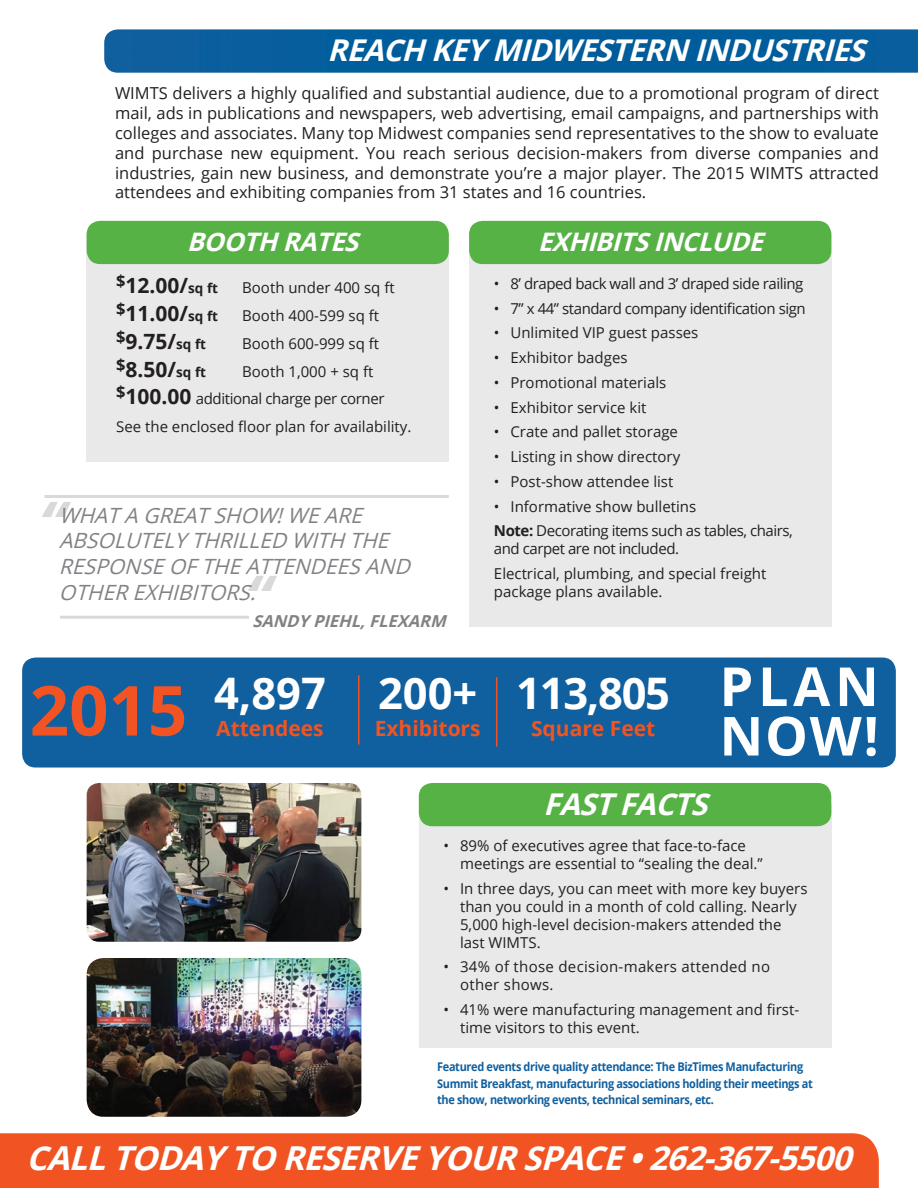
<style>
.page{position:relative;width:918px;height:1188px;background:#fff}
.page>*{position:absolute;margin:0;border:0;box-sizing:border-box;transform-origin:0 0}
.t1{font:700 69px "Open Sans";color:#f15422}
.t2{font:700 53.85px/49.5px "Open Sans";letter-spacing:.085em;color:#fff}
.t3{font:italic 800 53.25px "Open Sans";color:#808285}
.t4{font:700 43.5px "Open Sans";letter-spacing:-.015em;color:#fff}
.t5{font:italic 700 33px "Open Sans";color:#fff}
.t6{font:italic 700 30px "Open Sans";color:#fff}
.t7{font:italic 700 25.5px "Open Sans";color:#fff}
.t8{font:italic 21px/25.8px "Open Sans";color:#808285}
.t9{font:700 21px "Open Sans";color:#231f20}
.t10{font:700 21px "Open Sans";color:#f15422}
.t11{font:16.5px/19.8px "Open Sans";color:#231f20;text-align:justify}
.t12{font:italic 700 16.5px "Open Sans";color:#808285}
.t13{font:15px/18px "Open Sans";color:#231f20}
.t14{font:15px/18px "Open Sans";letter-spacing:-.03em;color:#231f20}
.t15{font:15px/18px "Open Sans";letter-spacing:.02em;color:#231f20}
.t16{font:15px "Open Sans";letter-spacing:-.025em;color:#231f20}
.t17{font:700 12px/16.5px "Open Sans";letter-spacing:-.03em;color:#105f9e;scale:.91 1}
.s1{font-size:13.5px}
.s2{font-weight:700;font-size:21px}
.s3{font-weight:700}
</style>
<div class="page">
<img style="left:87px;top:783px;width:274px;height:159px">
<div style="left:0;top:1133px;width:879px;height:55px;background:#f15422"></div>
<svg style="left:104px;top:29px;width:814px;height:44px;background:#08609e"></svg>
<hr style="left:44px;top:495px;width:405px;height:3px;background:#808285">
<hr style="left:60px;top:616px;width:189px;height:3px;background:#808285">
<div style="left:419px;top:805px;width:412px;height:243px;background:#e9e9e9"></div>
<div style="left:419px;top:783px;width:412px;height:43px;background:#57b246;border-radius:14px"></div>
<div style="left:22px;top:658px;width:874px;height:110px;background:#105f9e;border-radius:14px"></div>
<hr style="left:358px;top:675px;width:1px;height:70px;background:#f15422">
<hr style="left:496px;top:677px;width:1px;height:70px;background:#f15422">
<div style="left:469px;top:233px;width:362px;height:394px;background:#e9e9e9"></div>
<div style="left:469px;top:221px;width:362px;height:43px;background:#57b246;border-radius:14px"></div>
<div style="left:87px;top:233px;width:362px;height:229px;background:#e9e9e9"></div>
<div style="left:87px;top:221px;width:362px;height:43px;background:#57b246;border-radius:14px"></div>
<img style="left:87px;top:958px;width:274px;height:159px">
<p class="t6" style="left:327px;top:29px;width:550px">REACH KEYMIDWESTERN INDUSTRIES</p>
<p class="t11" style="left:115px;top:83px;width:765px">WIMTS delivers a highly qualified and substantial audience, due to a promotional program of direct mail, ads in publications and newspapers, web advertising, email campaigns, and partnerships with colleges and associates. Many top Midwest companies send representatives to the show to evaluate and purchase new equipment. You reach serious decision-makers from diverse companies and industries, gain new business, and demonstrate you’re a major player. The 2015 WIMTS attracted attendees and exhibiting companies from 31 states and 16 countries.</p>
<p class="t7" style="left:187px;top:224px;width:182px">BOOTH RATES</p>
<p class="t7" style="left:538px;top:224px;width:236px">EXHIBITSINCLUDE</p>
<p class="t9" style="left:116px;top:271px;width:103px"><sup>$</sup>12.00/<span class="s1">sq ft</span></p>
<p class="t13" style="left:242px;top:279px;width:154px">Booth under 400 sq ft</p>
<p class="t9" style="left:116px;top:299px;width:103px"><sup>$</sup>11.00/<span class="s1">sq ft</span></p>
<p class="t13" style="left:242px;top:306px;width:139px">Booth 400-599 sq ft</p>
<p class="t9" style="left:116px;top:326px;width:91px"><sup>$</sup>9.75/<span class="s1">sq ft</span></p>
<p class="t13" style="left:242px;top:334px;width:139px">Booth 600-999 sq ft</p>
<p class="t9" style="left:116px;top:354px;width:91px"><sup>$</sup>8.50/<span class="s1">sq ft</span></p>
<p class="t13" style="left:242px;top:362px;width:133px">Booth 1,000 + sq ft</p>
<p class="t16" style="left:116px;top:389px;width:270px"><sup>$</sup><span class="s2">100.00</span> additional charge per corner</p>
<p class="t13" style="left:116px;top:417px;width:297px">See the enclosed floor plan for availability.</p>
<p class="t14" style="left:494px;top:274px;width:311px">• 8’ draped back wall and 3’ draped side railing</p>
<p class="t14" style="left:494px;top:299px;width:313px">• 7” x 44” standard company identification sign</p>
<p class="t13" style="left:494px;top:323px;width:206px">• Unlimited VIP guest passes</p>
<p class="t13" style="left:494px;top:348px;width:135px">• Exhibitor badges</p>
<p class="t13" style="left:494px;top:373px;width:174px">• Promotional materials</p>
<p class="t13" style="left:494px;top:398px;width:154px">• Exhibitor service kit</p>
<p class="t13" style="left:494px;top:422px;width:186px">• Crate and pallet storage</p>
<p class="t13" style="left:494px;top:447px;width:188px">• Listing in show directory</p>
<p class="t13" style="left:494px;top:472px;width:181px">• Post-show attendee list</p>
<p class="t13" style="left:494px;top:497px;width:204px">• Informative show bulletins</p>
<p class="t14" style="left:494px;top:521px;width:300px"><span class="s3">Note:</span> Decorating items such as tables, chairs, and carpet are not included.</p>
<p class="t13" style="left:494px;top:564px;width:274px">Electrical, plumbing, and special freight package plans available.</p>
<h3 class="t3" style="left:35px;top:480px;width:48px">“</h3>
<p class="t8" style="left:59px;top:502px;width:360px">WHATAGREATSHOW!WEARE<br>ABSOLUTELYTHRILLED WITH THE<br>RESPONSEOFTHEATTENDEESAND<br>OTHEREXHIBITORS.</p>
<p class="t12" style="left:252px;top:609px;width:201px">SANDYPIEHL,FLEXARM</p>
<h3 class="t3" style="left:241px;top:554px;width:48px">“</h3>
<p class="t1" style="left:30px;top:662px;width:159px">2015</p>
<p class="t4" style="left:214px;top:662px;width:113px">4,897</p>
<p class="t10" style="left:216px;top:713px;width:109px">Attendees</p>
<p class="t4" style="left:378px;top:662px;width:101px">200+</p>
<p class="t10" style="left:375px;top:713px;width:107px">Exhibitors</p>
<p class="t4" style="left:516px;top:662px;width:155px">113,805</p>
<p class="t10" style="left:531px;top:713px;width:126px">Square Feet</p>
<p class="t2" style="left:720px;top:660px;width:161px">PLAN<br>NOW!</p>
<p class="t6" style="left:543px;top:783px;width:176px">FASTFACTS</p>
<p class="t13" style="left:460px;top:836px;width:304px;text-indent:-16px">• 89% of executives agree that face-to-face meetings are essential to “sealing the deal.”</p>
<p class="t13" style="left:460px;top:879px;width:349px;text-indent:-16px">• In three days, you can meet with more key buyers than you could in a month of cold calling. Nearly 5,000 high-level decision-makers attended the last WIMTS.</p>
<p class="t15" style="left:460px;top:957px;width:312px;text-indent:-16px">• 34% of those decision-makers attended no other shows.</p>
<p class="t13" style="left:460px;top:1000px;width:341px;text-indent:-16px">• 41% were manufacturing management and first&shy;time visitors to this event.</p>
<p class="t17" style="left:437px;top:1058px;width:414px">Featured events drive quality attendance: The BizTimes Manufacturing<br>Summit Breakfast, manufacturing associations holding their meetings at the show, networking events, technical seminars, etc.</p>
<h3 class="t5" style="left:26px;top:1135px;width:838px">CALLTODAYTO RESERVEYOURSPACE•262-367-5500</h3>
</div>
